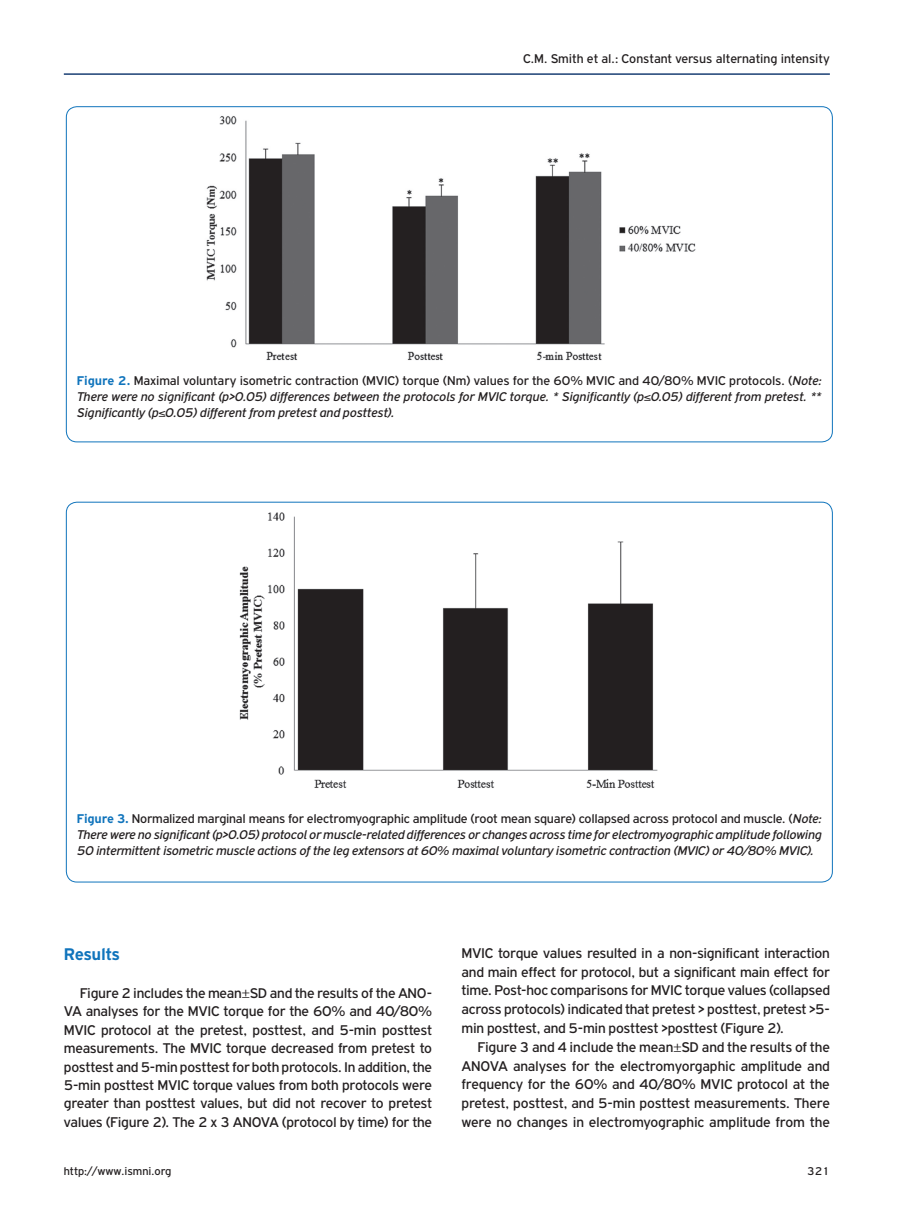
<style>
.page{position:relative;width:915px;height:1212px;background:#fff}
.page>*{position:absolute;margin:0;border:0;box-sizing:border-box;transform-origin:0 0}
.t1{font:700 18px "PF Highway Gothic";letter-spacing:-.025em;color:#1074bc}
.t2{font:15px/18.8px "PF Highway Gothic";letter-spacing:-.015em;color:#231f20;text-align:justify}
.t3{font:italic 13.5px/16.2px "PF Highway Gothic";letter-spacing:-.015em;color:#231f20;text-align:justify}
.t4{font:13.5px "PF Highway Gothic";color:#231f20}
.t5{font:12px "PF Highway Gothic";color:#231f20}
.s1{font-weight:700;font-style:normal;color:#1074bc}
.s2{font-style:normal}
.s3{font-family:"Minion Pro"}
</style>
<div class="page">
<hr style="left:64px;top:73px;width:765px;height:2px;background:#1a3f74">
<img style="left:206px;top:116px;width:490px;height:244px">
<img style="left:239px;top:512px;width:419px;height:276px">
<p class="t4" style="left:523px;top:51px;width:308px">C.M. Smith et al.: Constant versus alternating intensity</p>
<p class="t3" style="left:77px;top:372px;width:746px"><span class="s1">Figure 2.</span> <span class="s2">Maximal voluntary isometric contraction (MVIC) torque (Nm) values for the 60% MVIC and 40/80% MVIC protocols. (</span>Note:<br>There were no significant (p&gt;0.05) differences between the protocols for MVIC torque. * Significantly (p≤0.05) different from pretest. ** Significantly (p≤0.05) different from pretest and posttest).</p>
<p class="t3" style="left:77px;top:810px;width:746px"><span class="s1">Figure 3.</span> <span class="s2">Normalized marginal means for electromyographic amplitude (root mean square) collapsed across protocol and muscle. (</span>Note:<br>There were no significant (p&gt;0.05) protocol or muscle-related differences or changes across time for electromyographic amplitude following 50 intermittent isometric muscle actions of the leg extensors at 60% maximal voluntary isometric contraction (MVIC) or 40/80% MVIC).</p>
<p class="t1" style="left:64px;top:944px;width:58px">Results</p>
<p class="t2" style="left:64px;top:984px;width:370px;text-indent:16px">Figure 2 includes the mean<span class="s3">±</span>SD and the results of the ANO-VA analyses for the MVIC torque for the 60% and 40/80% MVIC protocol at the pretest, posttest, and 5-min posttest measurements. The MVIC torque decreased from pretest to posttest and 5-min posttest for both protocols. In addition, the 5-min posttest MVIC torque values from both protocols were greater than posttest values, but did not recover to pretest values (Figure 2). The 2 x 3 ANOVA (protocol by time) for the</p>
<p class="t2" style="left:461px;top:943px;width:370px">MVIC torque values resulted in a non-significant interaction and main effect for protocol, but a significant main effect for time. Post-hoc comparisons for MVIC torque values (collapsed across protocols) indicated that pretest &gt; posttest, pretest &gt;5- min posttest, and 5-min posttest &gt;posttest (Figure 2).</p>
<p class="t2" style="left:461px;top:1037px;width:370px;text-indent:16px">Figure 3 and 4 include the mean<span class="s3">±</span>SD and the results of the ANOVA analyses for the electromyorgaphic amplitude and frequency for the 60% and 40/80% MVIC protocol at the pretest, posttest, and 5-min posttest measurements. There were no changes in electromyographic amplitude from the</p>
<p class="t5" style="left:64px;top:1165px;width:109px">http://www.ismni.org</p>
<p class="t5" style="left:806px;top:1165px;width:24px">321</p>
</div>
